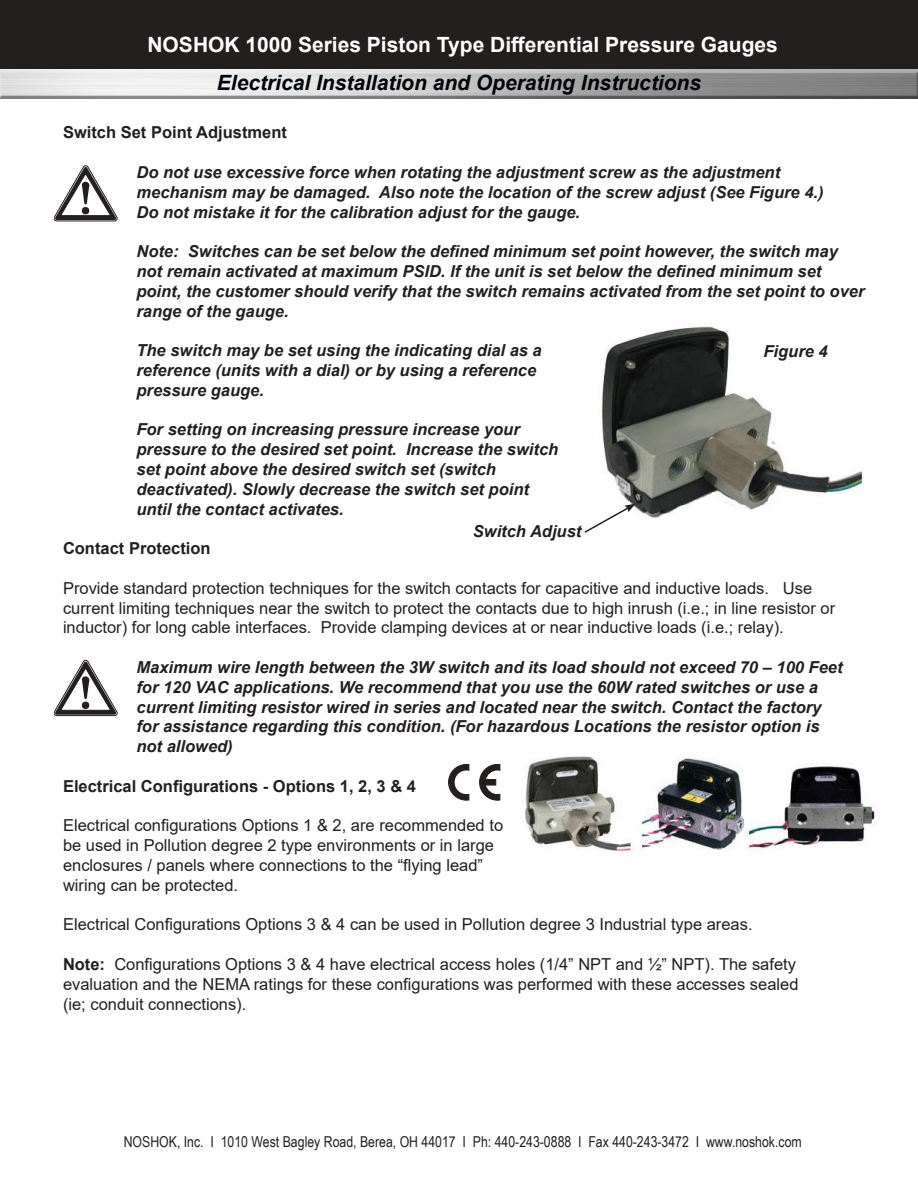
<style>
.page{position:relative;width:918px;height:1188px;background:#fff}
.page>*{position:absolute;margin:0;border:0;box-sizing:border-box;transform-origin:0 0}
.t1{font:700 21px "Arial";color:#fff}
.t2{font:italic 700 21px "Arial";color:#000409}
.t3{font:italic 700 16.5px/19.8px "Arial";color:#241f1f}
.t4{font:16.5px/19.8px "Arial";color:#241f1f}
.t5{font:700 16.5px "Arial";color:#241f1f}
.t6{font:15px "Arial Narrow";color:#241f1f}
.s1{font-weight:700}
</style>
<div class="page">
<svg style="left:54px;top:166px;width:63px;height:55px"></svg>
<img style="left:601px;top:326px;width:263px;height:192px">
<svg style="left:584px;top:504px;width:52px;height:29px"></svg>
<svg style="left:54px;top:660px;width:63px;height:56px"></svg>
<img style="left:524px;top:756px;width:352px;height:99px">
<svg style="left:449px;top:764px;width:20px;height:36px"></svg>
<svg style="left:480px;top:764px;width:20px;height:36px"></svg>
<div style="left:0;top:0;width:918px;height:70px;background:#241f1f"></div>
<div style="left:0;top:70px;width:918px;height:30px;background:#241f1f;opacity:.75"></div>
<p class="t1" style="left:147px;top:30px;width:632px">NOSHOK 1000 Series Piston Type Differential Pressure Gauges</p>
<p class="t2" style="left:217px;top:69px;width:486px">Electrical Installation and Operating Instructions</p>
<p class="t5" style="left:63px;top:121px;width:225px">Switch Set Point Adjustment</p>
<p class="t3" style="left:136px;top:163px;width:689px">Do not use excessive force when rotating the adjustment screw as the adjustment mechanism may be damaged. Also note the location of the screw adjust (See Figure 4.)<br>Do not mistake it for the calibration adjust for the gauge.</p>
<p class="t3" style="left:136px;top:242px;width:729px">Note: Switches can be set below the defined minimum set point however, the switch may not remain activated at maximum PSID. If the unit is set below the defined minimum set point, the customer should verify that the switch remains activated from the set point to over range of the gauge.</p>
<p class="t3" style="left:136px;top:341px;width:407px">The switch may be set using the indicating dial as a reference (units with a dial) or by using a reference pressure gauge.</p>
<p class="t3" style="left:136px;top:420px;width:423px">For setting on increasing pressure increase your pressure to the desired set point. Increase the switch set point above the desired switch set (switch deactivated). Slowly decrease the switch set point until the contact activates.</p>
<p class="t5" style="left:63px;top:537px;width:149px">Contact Protection</p>
<p class="t4" style="left:63px;top:578px;width:774px">Provide standard protection techniques for the switch contacts for capacitive and inductive loads. Use current limiting techniques near the switch to protect the contacts due to high inrush (i.e.; in line resistor or inductor) for long cable interfaces. Provide clamping devices at or near inductive loads (i.e.; relay).</p>
<p class="t3" style="left:136px;top:658px;width:708px">Maximum wire length between the 3W switch and its load should not exceed 70 – 100 Feet for 120 VAC applications. We recommend that you use the 60W rated switches or use a current limiting resistor wired in series and located near the switch. Contact the factory for assistance regarding this condition. (For hazardous Locations the resistor option is not allowed)</p>
<p class="t5" style="left:63px;top:774px;width:355px">Electrical Configurations - Options 1, 2, 3 &amp; 4</p>
<p class="t4" style="left:63px;top:816px;width:442px">Electrical configurations Options 1 &amp; 2, are recommended to be used in Pollution degree 2 type environments or in large enclosures / panels where connections to the “flying lead” wiring can be protected.</p>
<p class="t4" style="left:63px;top:915px;width:691px">Electrical Configurations Options 3 &amp; 4 can be used in Pollution degree 3 Industrial type areas.</p>
<p class="t4" style="left:63px;top:954px;width:737px"><span class="s1">Note:</span> Configurations Options 3 &amp; 4 have electrical access holes (1/4” NPT and ½” NPT). The safety evaluation and the NEMA ratings for these configurations was performed with these accesses sealed (ie; conduit connections).</p>
<p class="t3" style="left:764px;top:341px;width:66px">Figure 4</p>
<p class="t3" style="left:473px;top:522px;width:110px">Switch Adjust</p>
<p class="t6" style="left:124px;top:1131px;width:680px">NOSHOK, Inc. I 1010 West Bagley Road, Berea, OH 44017 I Ph: 440-243-0888 I Fax 440-243-3472 I www.noshok.com</p>
</div>
